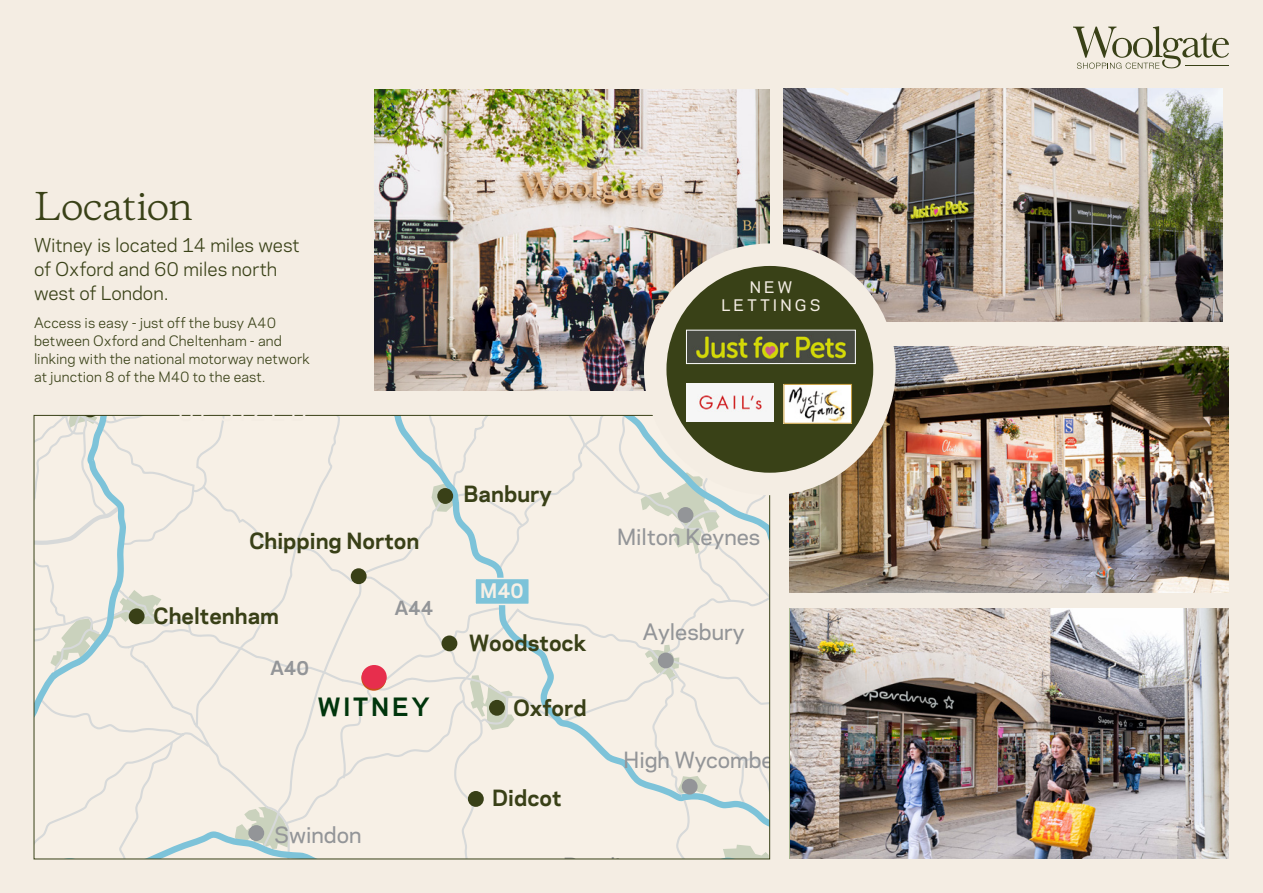
<style>
.page{position:relative;width:1263px;height:893px;background:#f4ede3}
.page>*{position:absolute;margin:0;border:0;box-sizing:border-box;transform-origin:0 0}
.t1{font:36px "Galaxie Copernicus";letter-spacing:-.02em;color:#394117}
.t2{font:700 23.7px "Galaxie Polaris";letter-spacing:.115em;color:#00350c}
.t3{font:700 21px "Galaxie Polaris";color:#394017}
.t4{font:500 21px "Galaxie Polaris";color:#939598}
.t5{font:700 18.9px "Galaxie Polaris";color:#f7f0e6}
.t6{font:700 18.15px "Galaxie Polaris";color:#939598}
.t7{font:18px/24px "Galaxie Polaris";letter-spacing:-.005em;color:#394117}
.t8{font:500 15px/18.5px "Galaxie Polaris";letter-spacing:.215em;color:#f4ede3;text-align:center}
.t9{font:13.5px/18px "Galaxie Polaris";letter-spacing:.01em;color:#394117}
</style>
<div class="page">
<svg style="left:36px;top:417px;width:735px;height:442px"></svg>
<img style="left:374px;top:89px;width:396px;height:301px">
<img style="left:790px;top:347px;width:439px;height:246px">
<img style="left:783px;top:89px;width:439px;height:233px">
<img style="left:790px;top:608px;width:439px;height:251px">
<svg style="left:655px;top:255px;width:229px;height:229px;fill:#394117"></svg>
<div style="left:644px;top:243px;width:252px;height:252px;border:22px solid #f4ede3;border-radius:50%"></div>
<div style="left:362px;top:665px;width:25px;height:24px;background:#e72e4d;border-radius:50%"></div>
<svg style="left:1073px;top:26px;width:156px;height:43px"></svg>
<hr style="left:1185px;top:66px;width:44px;height:1px;background:#394117">
<svg style="left:724px;top:88px;width:128px;height:11px"></svg>
<img style="left:688px;top:332px;width:166px;height:30px">
<div style="left:686px;top:330px;width:170px;height:34px;border:1px solid #fff"></div>
<img style="left:785px;top:386px;width:65px;height:36px">
<div style="left:783px;top:384px;width:69px;height:40px;border:1px solid #c79d3b"></div>
<img style="left:686px;top:383px;width:87px;height:39px">
<h1 class="t1" style="left:34px;top:182px;width:161px">Location</h1>
<h3 class="t7" style="left:34px;top:232px;width:267px">Witney is located 14 miles west of Oxford and 60 miles north west of London.</h3>
<p class="t9" style="left:34px;top:313px;width:277px">Access is easy - just off the busy A40 between Oxford and Cheltenham - and linking with the national motorway network at junction 8 of the M40 to the east.</p>
<p class="t8" style="left:721px;top:277px;width:100px">NEW<br>LETTINGS</p>
<h3 class="t3" style="left:249px;top:525px;width:172px">Chipping Norton</h3>
<h3 class="t3" style="left:153px;top:600px;width:127px">Cheltenham</h3>
<h3 class="t6" style="left:395px;top:594px;width:40px">A44</h3>
<h3 class="t6" style="left:270px;top:654px;width:40px">A40</h3>
<h2 class="t2" style="left:318px;top:689px;width:114px">WITNEY</h2>
<h3 class="t4" style="left:274px;top:819px;width:89px">Swindon</h3>
<h3 class="t3" style="left:463px;top:478px;width:90px">Banbury</h3>
<h3 class="t5" style="left:480px;top:577px;width:45px">M40</h3>
<h3 class="t3" style="left:469px;top:627px;width:119px">Woodstock</h3>
<h3 class="t3" style="left:513px;top:692px;width:75px">Oxford</h3>
<h3 class="t3" style="left:492px;top:782px;width:71px">Didcot</h3>
<h3 class="t4" style="left:617px;top:521px;width:145px">Milton Keynes</h3>
<h3 class="t4" style="left:643px;top:616px;width:103px">Aylesbury</h3>
<h3 class="t4" style="left:624px;top:744px;width:152px">High Wycombe</h3>
</div>
